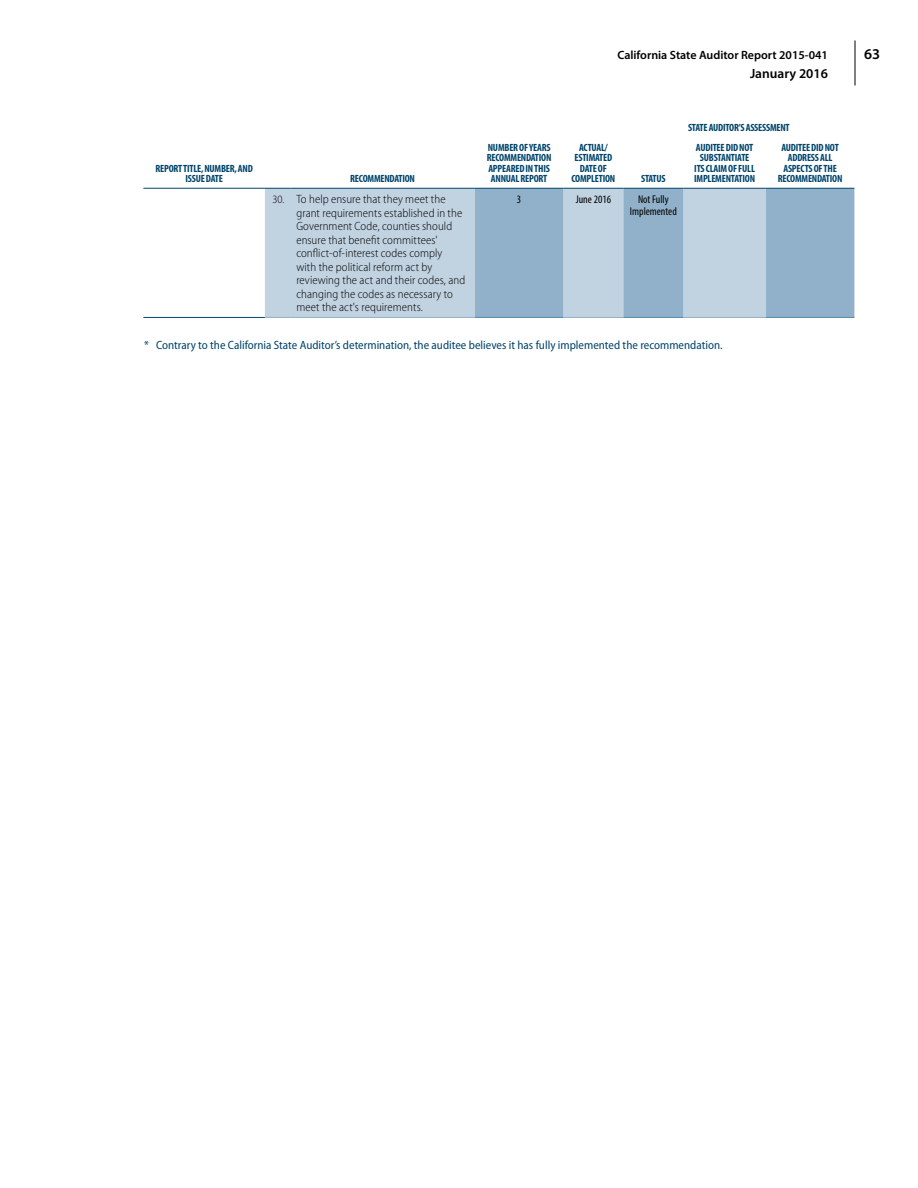
<style>
.page{position:relative;width:918px;height:1188px;background:#fff}
.page>*{position:absolute;margin:0;border:0;box-sizing:border-box;transform-origin:0 0}
.t1{font:600 15px "Myriad Pro";color:#000}
.t2{font:600 13.5px "Myriad Pro";color:#000}
.t3{font:300 semi-condensed 12px/13.5px "Myriad Pro";letter-spacing:.005em;color:#000}
.t4{font:semi-condensed 12px "Myriad Pro";color:#00446a}
.t5{font:600 12px "Myriad Pro";color:#000}
.t6{font:condensed 11.25px/12px "Myriad Pro";color:#000;text-align:center}
.t7{font:700 condensed 10.5px/10.5px "Myriad Pro";letter-spacing:-.02em;color:#00446a;text-align:center}
.s1{font-size:11.25px}
</style>
<div class="page">
<hr style="left:855px;top:40px;width:1px;height:46px;background:#000">
<div style="left:265px;top:189px;width:210px;height:128px;background:#c1d2e1"></div>
<svg style="left:475px;top:189px;width:379px;height:128px;background:#a3bdd2"></svg>
<hr style="left:143px;top:317px;width:122px;height:1px;background:#00446a">
<svg style="left:265px;top:317px;width:25px;height:1px"></svg>
<hr style="left:290px;top:317px;width:185px;height:1px;background:#91b1ca">
<hr style="left:475px;top:317px;width:88px;height:1px;background:#578bac">
<hr style="left:563px;top:317px;width:60px;height:1px;background:#91b1ca">
<hr style="left:623px;top:317px;width:60px;height:1px;background:#578bac">
<hr style="left:683px;top:317px;width:83px;height:1px;background:#91b1ca">
<hr style="left:766px;top:317px;width:88px;height:1px;background:#578bac">
<hr style="left:143px;top:188px;width:122px;height:1px;background:#00446a">
<svg style="left:265px;top:188px;width:25px;height:1px"></svg>
<hr style="left:290px;top:188px;width:185px;height:1px;background:#00446a">
<hr style="left:475px;top:188px;width:88px;height:1px;background:#00446a">
<hr style="left:563px;top:188px;width:60px;height:1px;background:#00446a">
<hr style="left:623px;top:188px;width:60px;height:1px;background:#00446a">
<hr style="left:683px;top:188px;width:83px;height:1px;background:#00446a">
<hr style="left:766px;top:188px;width:88px;height:1px;background:#00446a">
<p class="t5" style="left:617px;top:47px;width:212px">California State Auditor Report 2015-041</p>
<p class="t1" style="left:864px;top:44px;width:18px">63</p>
<p class="t2" style="left:750px;top:65px;width:79px">January 2016</p>
<p class="t7" style="left:155px;top:163px;width:99px">REPORT TITLE, NUMBER, AND<br>ISSUE DATE</p>
<p class="t7" style="left:350px;top:173px;width:66px">RECOMMENDATION</p>
<p class="t7" style="left:487px;top:142px;width:66px">NUMBER OF YEARS<br>RECOMMENDATION<br>APPEARED IN THIS<br>ANNUAL REPORT</p>
<p class="t7" style="left:571px;top:142px;width:45px">ACTUAL/<br>ESTIMATED<br>DATE OF<br>COMPLETION</p>
<p class="t7" style="left:641px;top:173px;width:26px">STATUS</p>
<p class="t7" style="left:688px;top:122px;width:103px">STATE AUDITOR’S ASSESSMENT</p>
<p class="t7" style="left:694px;top:142px;width:62px">AUDITEE DID NOT<br>SUBSTANTIATE<br>ITS CLAIM OF FULL<br>IMPLEMENTATION</p>
<p class="t7" style="left:778px;top:142px;width:66px">AUDITEE DID NOT<br>ADDRESS ALL<br>ASPECTS OF THE<br>RECOMMENDATION</p>
<p class="t3" style="left:296px;top:193px;width:170px;text-indent:-24px"><span class="s1">30.</span> To help ensure that they meet the grant requirements established in the Government Code, counties should ensure that benefit committees' conflict‑of‑interest codes comply with the political reform act by reviewing the act and their codes, and changing the codes as necessary to meet the act's requirements.</p>
<p class="t6" style="left:517px;top:193px;width:6px">3</p>
<p class="t6" style="left:576px;top:193px;width:37px">June 2016</p>
<p class="t6" style="left:630px;top:193px;width:48px">Not Fully<br>Implemented</p>
<p class="t4" style="left:144px;top:339px;width:580px">* Contrary to the California State Auditor’s determination, the auditee believes it has fully implemented the recommendation.</p>
</div>
